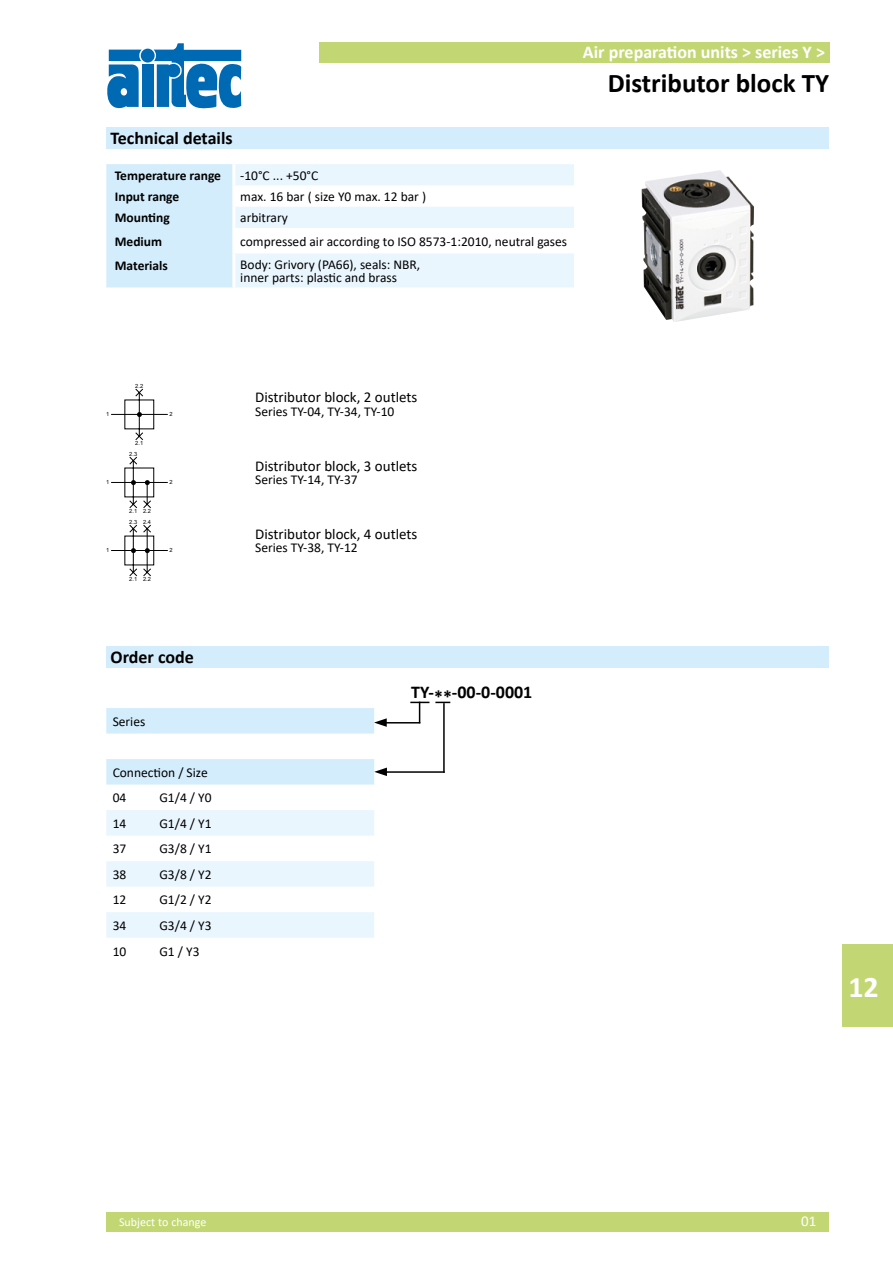
<style>
.page{position:relative;width:893px;height:1263px;background:#fff}
.page>*{position:absolute;margin:0;border:0;box-sizing:border-box;transform-origin:0 0}
.t1{font:700 30px "Calibri";color:#fff}
.t2{font:700 27px "Calibri";color:#000}
.t3{font:700 18px "Calibri";color:#000}
.t4{font:700 18px "Calibri";color:#fff}
.t5{font:15px "Calibri";color:#000}
.t6{font:15px "Calibri";color:#fff}
.t7{font:13.5px/13.5px "Calibri";color:#000}
.t8{font:700 13.5px "Calibri";color:#000}
.t9{font:12px "Calibri";color:#fff}
.t10{font:5.7px "Arial";color:#000}
</style>
<div class="page">
<div style="left:141px;top:49px;width:14px;height:14px;background:#0069b4;border-radius:50%"></div>
<div style="left:142px;top:64px;width:12px;height:43px;background:#0069b4"></div>
<svg style="left:107px;top:50px;width:35px;height:59px"></svg>
<svg style="left:154px;top:43px;width:87px;height:66px"></svg>
<div style="left:106px;top:1212px;width:723px;height:19px;background:#c2d774"></div>
<div style="left:842px;top:945px;width:51px;height:82px;background:#c2d774"></div>
<div style="left:319px;top:43px;width:510px;height:20px;background:#c2d774"></div>
<img style="left:641px;top:170px;width:113px;height:152px">
<div style="left:106px;top:128px;width:723px;height:21px;background:#d4edfc"></div>
<svg style="left:106px;top:164px;width:468px;height:123px"></svg>
<hr style="left:232px;top:164px;width:3px;height:21px;background:#fff">
<hr style="left:232px;top:185px;width:3px;height:22px;background:#fff">
<hr style="left:232px;top:207px;width:3px;height:21px;background:#fff">
<hr style="left:232px;top:228px;width:3px;height:25px;background:#fff">
<hr style="left:232px;top:253px;width:3px;height:34px;background:#fff">
<div style="left:106px;top:646px;width:723px;height:22px;background:#d4edfc"></div>
<svg style="left:410px;top:702px;width:19px;height:21px"></svg>
<hr style="left:381px;top:722px;width:39px;height:1px;background:#000">
<svg style="left:435px;top:702px;width:15px;height:1px"></svg>
<hr style="left:443px;top:703px;width:2px;height:70px;background:#000">
<hr style="left:382px;top:771px;width:63px;height:2px;background:#000">
<svg style="left:106px;top:708px;width:281px;height:76px"></svg>
<svg style="left:106px;top:810px;width:268px;height:128px"></svg>
<svg style="left:111px;top:388px;width:57px;height:52px"></svg>
<svg style="left:111px;top:456px;width:57px;height:53px"></svg>
<svg style="left:111px;top:524px;width:57px;height:53px"></svg>
<h3 class="t3" style="left:111px;top:125px;width:124px">Technical details</h3>
<p class="t8" style="left:115px;top:166px;width:108px">Temperature range</p>
<p class="t7" style="left:240px;top:168px;width:80px">-10°C ... +50°C</p>
<p class="t8" style="left:115px;top:187px;width:66px">Input range</p>
<p class="t7" style="left:240px;top:190px;width:187px">max. 16 bar ( size Y0 max. 12 bar )</p>
<p class="t8" style="left:115px;top:208px;width:56px">Mounting</p>
<p class="t7" style="left:240px;top:211px;width:49px">arbitrary</p>
<p class="t8" style="left:115px;top:232px;width:49px">Medium</p>
<p class="t7" style="left:240px;top:234px;width:328px">compressed air according to ISO 8573-1:2010, neutral gases</p>
<p class="t8" style="left:115px;top:256px;width:55px">Materials</p>
<p class="t7" style="left:240px;top:257px;width:182px">Body: Grivory (PA66), seals: NBR, inner parts: plastic and brass</p>
<h3 class="t4" style="left:583px;top:40px;width:243px">Air preparation units &gt; series Y &gt;</h3>
<h2 class="t2" style="left:608px;top:64px;width:223px">Distributor block TY</h2>
<p class="t10" style="left:135px;top:382px;width:9px">2.2</p>
<p class="t10" style="left:106px;top:410px;width:5px">1</p>
<p class="t10" style="left:170px;top:410px;width:5px">2</p>
<p class="t10" style="left:135px;top:439px;width:9px">2.1</p>
<p class="t10" style="left:129px;top:450px;width:9px">2.3</p>
<p class="t10" style="left:106px;top:478px;width:5px">1</p>
<p class="t10" style="left:170px;top:478px;width:5px">2</p>
<p class="t10" style="left:129px;top:507px;width:23px">2.1 2.2</p>
<p class="t10" style="left:143px;top:518px;width:9px">2.4</p>
<p class="t10" style="left:129px;top:518px;width:9px">2.3</p>
<p class="t10" style="left:106px;top:546px;width:5px">1</p>
<p class="t10" style="left:170px;top:546px;width:5px">2</p>
<p class="t10" style="left:143px;top:575px;width:9px">2.2</p>
<p class="t10" style="left:129px;top:575px;width:9px">2.1</p>
<h3 class="t3" style="left:111px;top:644px;width:85px">Order code</h3>
<p class="t7" style="left:113px;top:714px;width:34px">Series</p>
<p class="t7" style="left:113px;top:759px;width:97px;line-height:25.5px">Connection / Size<br>04</p>
<p class="t7" style="left:159px;top:791px;width:54px">G1/4 / Y0</p>
<p class="t7" style="left:113px;top:816px;width:15px">14</p>
<p class="t7" style="left:159px;top:816px;width:54px">G1/4 / Y1</p>
<p class="t7" style="left:113px;top:842px;width:15px">37</p>
<p class="t7" style="left:159px;top:842px;width:54px">G3/8 / Y1</p>
<p class="t7" style="left:113px;top:867px;width:15px">38</p>
<p class="t7" style="left:159px;top:867px;width:54px">G3/8 / Y2</p>
<p class="t7" style="left:113px;top:893px;width:15px">12</p>
<p class="t7" style="left:159px;top:893px;width:54px">G1/2 / Y2</p>
<p class="t7" style="left:113px;top:918px;width:15px">34</p>
<p class="t7" style="left:159px;top:918px;width:54px">G3/4 / Y3</p>
<p class="t7" style="left:113px;top:944px;width:15px">10</p>
<p class="t7" style="left:159px;top:944px;width:42px">G1 / Y3</p>
<p class="t5" style="left:255px;top:387px;width:164px">Distributor block, 2 outlets</p>
<p class="t7" style="left:255px;top:404px;width:141px">Series TY-04, TY-34, TY-10</p>
<p class="t5" style="left:255px;top:455px;width:164px">Distributor block, 3 outlets</p>
<p class="t7" style="left:255px;top:472px;width:104px">Series TY-14, TY-37</p>
<p class="t5" style="left:255px;top:523px;width:164px">Distributor block, 4 outlets</p>
<p class="t7" style="left:255px;top:540px;width:104px">Series TY-38, TY-12</p>
<h3 class="t3" style="left:411px;top:679px;width:123px">TY-**-00-0-0001</h3>
<h1 class="t1" style="left:848px;top:966px;width:32px">12</h1>
<p class="t9" style="left:119px;top:1214px;width:89px">Subject to change</p>
<p class="t6" style="left:801px;top:1211px;width:17px">01</p>
</div>
